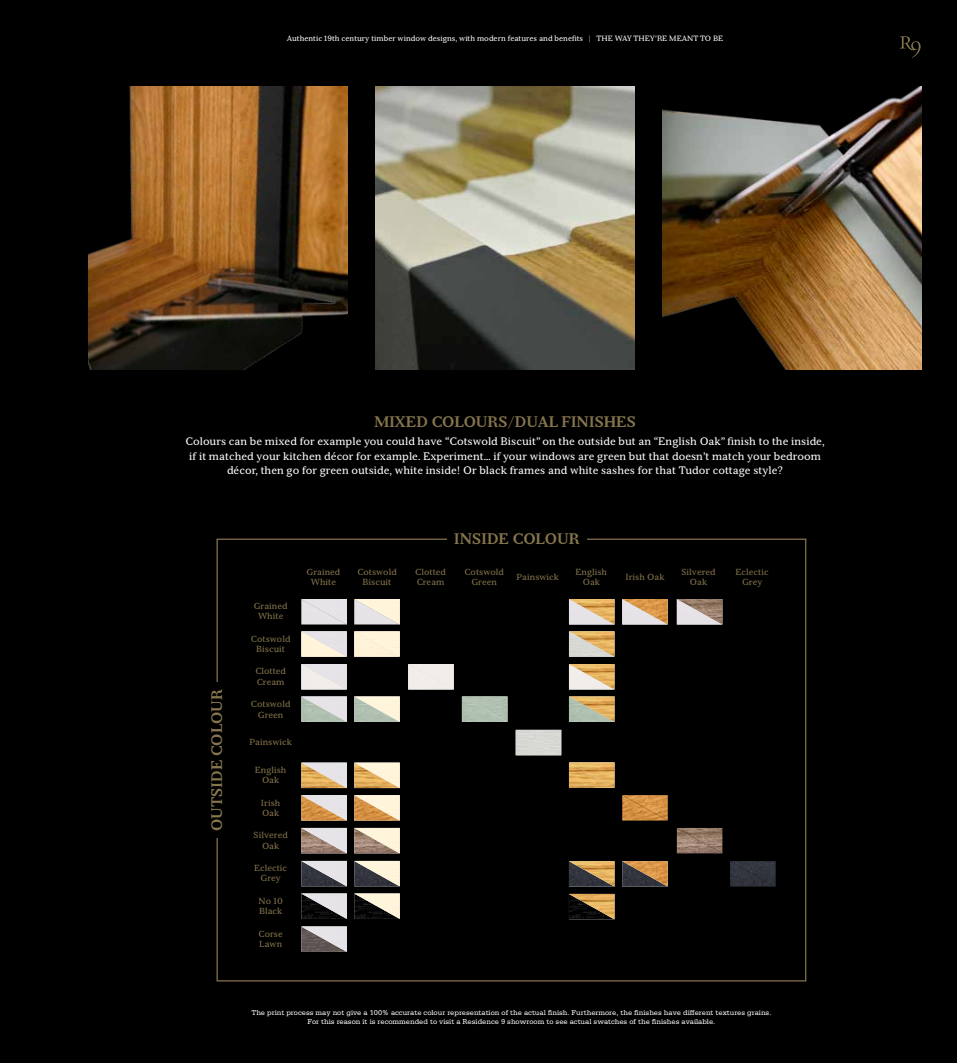
<style>
.page{position:relative;width:957px;height:1063px;background:#000}
.page>*{position:absolute;margin:0;border:0;box-sizing:border-box;transform-origin:0 0}
.t1{font:700 15px "Serif 6 Beta";color:#86754d}
.t2{font:10.62px/14.4px "Serif 6 Beta";color:#fff;text-align:center}
.t3{font:8.62px/10.4px "Serif 6 Beta";color:#86754d;text-align:center}
.t4{font:7.5px/9px "Serifa Std";color:#fff;text-align:center}
.t5{font:7.5px "Serif 6 Beta";color:#fff}
</style>
<div class="page">
<img style="left:376px;top:86px;width:258px;height:284px">
<img style="left:663px;top:86px;width:258px;height:284px">
<img style="left:89px;top:86px;width:258px;height:284px">
<svg style="left:899px;top:36px;width:22px;height:22px"></svg>
<img style="left:301px;top:599px;width:46px;height:26px">
<svg style="left:354px;top:599px;width:46px;height:26px"></svg>
<svg style="left:569px;top:599px;width:45px;height:26px"></svg>
<svg style="left:622px;top:599px;width:46px;height:26px"></svg>
<svg style="left:677px;top:599px;width:45px;height:26px"></svg>
<svg style="left:301px;top:631px;width:46px;height:26px"></svg>
<svg style="left:354px;top:631px;width:46px;height:26px"></svg>
<svg style="left:569px;top:631px;width:45px;height:26px"></svg>
<svg style="left:301px;top:664px;width:46px;height:26px"></svg>
<svg style="left:569px;top:664px;width:45px;height:26px"></svg>
<svg style="left:301px;top:696px;width:46px;height:26px"></svg>
<img style="left:730px;top:861px;width:45px;height:26px">
<img style="left:622px;top:795px;width:46px;height:26px">
<svg style="left:354px;top:696px;width:46px;height:26px"></svg>
<svg style="left:569px;top:696px;width:45px;height:26px"></svg>
<svg style="left:569px;top:762px;width:45px;height:26px"></svg>
<svg style="left:569px;top:861px;width:45px;height:26px"></svg>
<svg style="left:622px;top:861px;width:46px;height:26px"></svg>
<svg style="left:569px;top:894px;width:45px;height:25px"></svg>
<svg style="left:462px;top:696px;width:45px;height:26px"></svg>
<svg style="left:516px;top:730px;width:45px;height:25px"></svg>
<svg style="left:301px;top:763px;width:46px;height:25px"></svg>
<svg style="left:354px;top:763px;width:46px;height:25px"></svg>
<svg style="left:301px;top:795px;width:46px;height:26px"></svg>
<svg style="left:354px;top:795px;width:46px;height:26px"></svg>
<svg style="left:301px;top:828px;width:46px;height:25px"></svg>
<img style="left:677px;top:828px;width:45px;height:25px">
<svg style="left:354px;top:828px;width:46px;height:25px"></svg>
<svg style="left:301px;top:861px;width:46px;height:25px"></svg>
<svg style="left:354px;top:861px;width:46px;height:25px"></svg>
<svg style="left:301px;top:893px;width:46px;height:26px"></svg>
<svg style="left:354px;top:893px;width:46px;height:26px"></svg>
<svg style="left:301px;top:926px;width:46px;height:26px"></svg>
<svg style="left:408px;top:664px;width:46px;height:26px"></svg>
<p class="t5" style="left:287px;top:34px;width:438px">Authentic 19th century timber window designs, with modern features and benefits | THE WAY THEY’RE MEANT TO BE</p>
<h1 class="t1" style="left:374px;top:413px;width:263px">MIXED COLOURS/DUAL FINISHES</h1>
<p class="t2" style="left:186px;top:434px;width:640px">Colours can be mixed for example you could have “Cotswold Biscuit” on the outside but an “English Oak” finish to the inside, if it matched your kitchen décor for example. Experiment… if your windows are green but that doesn’t match your bedroom décor, then go for green outside, white inside! Or black frames and white sashes for that Tudor cottage style?</p>
<h1 class="t1" style="left:454px;top:530px;width:127px">INSIDE COLOUR</h1>
<h1 class="t1" style="left:208px;top:831px;width:143px;rotate:-90deg">OUTSIDE COLOUR</h1>
<p class="t3" style="left:254px;top:601px;width:35px">Grained<br>White</p>
<p class="t3" style="left:251px;top:634px;width:41px">Cotswold<br>Biscuit</p>
<p class="t3" style="left:255px;top:666px;width:32px;text-align:left">Clotted<br>Cream</p>
<p class="t3" style="left:251px;top:699px;width:41px">Cotswold<br>Green</p>
<p class="t3" style="left:249px;top:737px;width:44px">Painswick</p>
<p class="t3" style="left:255px;top:765px;width:33px">English<br>Oak</p>
<p class="t3" style="left:261px;top:797px;width:21px;text-align:left">Irish<br>Oak</p>
<p class="t3" style="left:254px;top:830px;width:36px">Silvered<br>Oak</p>
<p class="t3" style="left:254px;top:863px;width:35px">Eclectic<br>Grey</p>
<p class="t3" style="left:258px;top:896px;width:26px;text-align:left">No 10<br>Black</p>
<p class="t3" style="left:259px;top:928px;width:26px;text-align:left">Corse<br>Lawn</p>
<p class="t3" style="left:306px;top:567px;width:35px">Grained<br>White</p>
<p class="t3" style="left:357px;top:567px;width:41px">Cotswold<br>Biscuit</p>
<p class="t3" style="left:415px;top:567px;width:32px;text-align:left">Clotted<br>Cream</p>
<p class="t3" style="left:464px;top:567px;width:41px">Cotswold<br>Green</p>
<p class="t3" style="left:516px;top:572px;width:44px">Painswick</p>
<p class="t3" style="left:575px;top:567px;width:33px">English<br>Oak</p>
<p class="t3" style="left:625px;top:572px;width:40px">Irish Oak</p>
<p class="t3" style="left:681px;top:567px;width:36px">Silvered<br>Oak</p>
<p class="t3" style="left:735px;top:567px;width:35px">Eclectic<br>Grey</p>
<p class="t4" style="left:251px;top:1008px;width:521px">The print process may not give a 100% accurate colour representation of the actual finish. Furthermore, the finishes have different textures grains.<br>For this reason it is recommended to visit a Residence 9 showroom to see actual swatches of the finishes available.</p>
</div>
